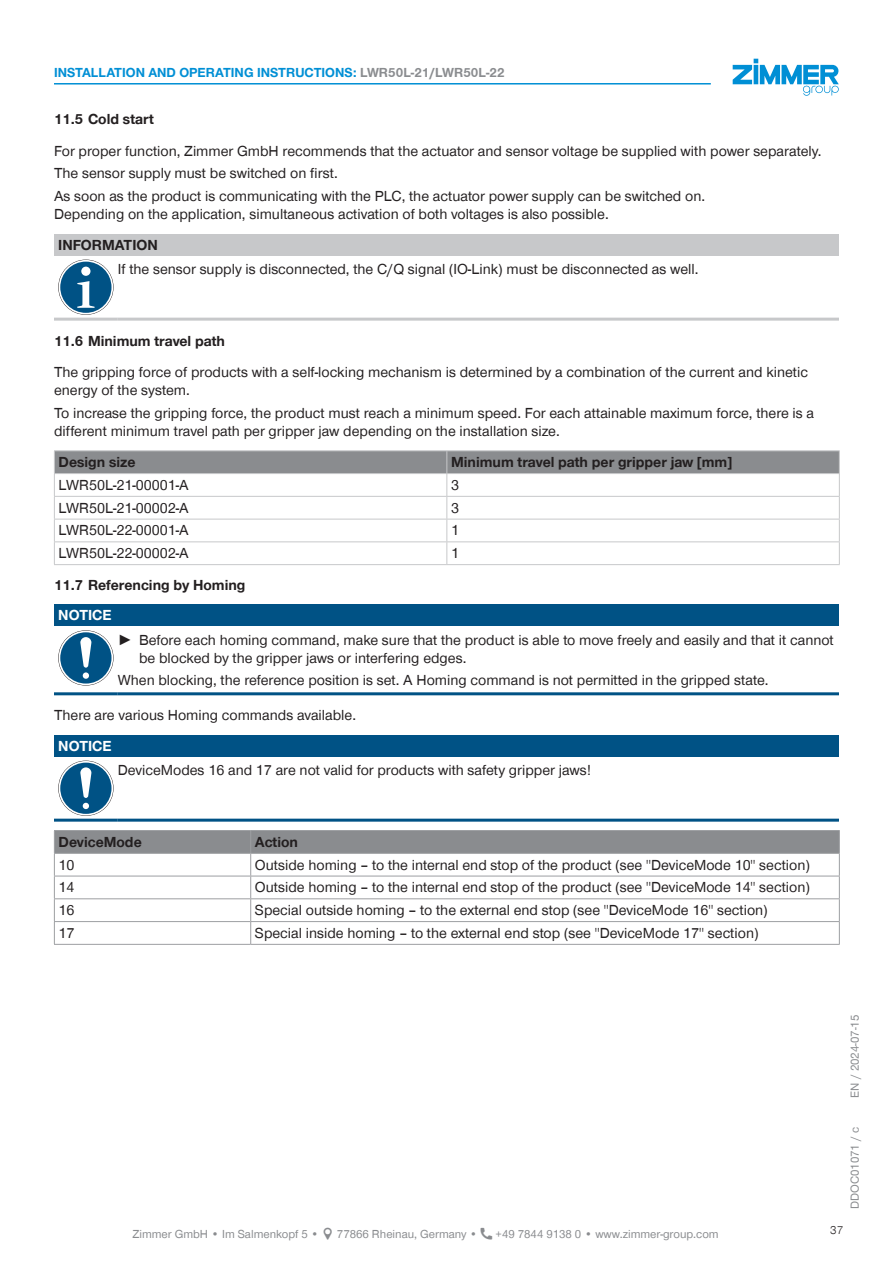
<style>
.page{position:relative;width:893px;height:1263px;background:#fff}
.page>*{position:absolute;margin:0;border:0;box-sizing:border-box;transform-origin:0 0}
.CB_AF_TD-Text{font:15px/18px "Zimmer Group Sans Global";color:#231f20}
.CB_AF_TD-Tabelle-linksbuendig{font:15px "Zimmer Group Sans Global";color:#231f20}
.CB_AF_TD-Text-2{font:700 15px "Zimmer Group Sans Global";color:#231f20}
.CB_AF_TD-Tabelle-linksbuendig-2{font:700 15px "Zimmer Group Sans Global";color:#231f20}
.CB_AF_TD-Signalwort{font:700 15px "Zimmer Group Sans Global";color:#fff}
.CB_AF_TD-Signalwort-2{font:700 15px "Zimmer Group Sans Global";color:#231f20}
.CB_AF_TD-Kopfzeile{font:700 13.5px "Zimmer Group Sans Global";color:#008fd5}
.CB_AF_TD-Fusszeile{font:12px "Zimmer Group Sans Global";color:#8a8c8f}
.CB_AF_TD-Seitenrand{font:12px "Zimmer Group Sans";color:#8a8c8f}
.CB_AF_Seitenzahl_rechts{font:300 12px "Zimmer Group Sans";color:#231f20}
.s1{color:#8a8c8f}
.s2{font-family:"Zimmer Group Sans"}
</style>
<div class="page">
<svg style="left:733px;top:59px;width:106px;height:37px"></svg>
<div style="left:54px;top:234px;width:785px;height:21px;background:#c7c8ca"></div>
<hr style="left:54px;top:318px;width:64px;height:3px;background:#c7c8ca">
<hr style="left:118px;top:318px;width:721px;height:3px;background:#c7c8ca">
<svg style="left:58px;top:260px;width:56px;height:55px"></svg>
<svg style="left:59px;top:260px;width:54px;height:54px"></svg>
<div style="left:60px;top:262px;width:52px;height:51px;background:#005285;border-radius:50%"></div>
<svg style="left:77px;top:281px;width:18px;height:27px"></svg>
<div style="left:81px;top:267px;width:9px;height:9px;background:#fff;border-radius:50%"></div>
<hr style="left:54px;top:450px;width:393px;height:1px;background:#c7c8ca">
<hr style="left:447px;top:450px;width:393px;height:1px;background:#c7c8ca">
<svg style="left:54px;top:451px;width:786px;height:113px"></svg>
<hr style="left:54px;top:564px;width:393px;height:1px;background:#c7c8ca">
<hr style="left:447px;top:564px;width:393px;height:1px;background:#c7c8ca">
<div style="left:54px;top:605px;width:785px;height:21px;background:#005285"></div>
<hr style="left:54px;top:692px;width:64px;height:3px;background:#005285">
<hr style="left:118px;top:692px;width:721px;height:3px;background:#005285">
<svg style="left:58px;top:630px;width:56px;height:55px"></svg>
<svg style="left:59px;top:631px;width:54px;height:54px"></svg>
<div style="left:60px;top:632px;width:52px;height:51px;background:#005285;border-radius:50%"></div>
<div style="left:83px;top:672px;width:6px;height:7px;background:#fff;border-radius:50%"></div>
<svg style="left:80px;top:637px;width:11px;height:31px"></svg>
<div style="left:54px;top:735px;width:785px;height:21px;background:#005285"></div>
<hr style="left:54px;top:819px;width:64px;height:3px;background:#005285">
<hr style="left:118px;top:819px;width:721px;height:3px;background:#005285">
<svg style="left:58px;top:761px;width:56px;height:55px"></svg>
<svg style="left:59px;top:761px;width:54px;height:54px"></svg>
<div style="left:60px;top:763px;width:52px;height:51px;background:#005285;border-radius:50%"></div>
<svg style="left:80px;top:767px;width:11px;height:42px"></svg>
<svg style="left:54px;top:830px;width:786px;height:114px"></svg>
<hr style="left:54px;top:944px;width:197px;height:1px;background:#9d9fa2">
<hr style="left:251px;top:944px;width:589px;height:1px;background:#9d9fa2">
<hr style="left:54px;top:83px;width:657px;height:2px;background:#008fd5">
<p class="CB_AF_TD-Kopfzeile" style="left:54px;top:65px;width:452px">INSTALLATION AND OPERATING INSTRUCTIONS: <span class="s1">LWR50L-21/LWR50L-22</span></p>
<p class="CB_AF_TD-Text-2" style="left:54px;top:110px;width:101px">11.5 Cold start</p>
<p class="CB_AF_TD-Text" style="left:54px;top:141px;width:769px">For proper function, Zimmer GmbH recommends that the actuator and sensor voltage be supplied with power separately.</p>
<p class="CB_AF_TD-Text" style="left:54px;top:164px;width:285px">The sensor supply must be switched on first.</p>
<p class="CB_AF_TD-Text" style="left:54px;top:187px;width:653px">As soon as the product is communicating with the PLC, the actuator power supply can be switched on.<br>Depending on the application, simultaneous activation of both voltages is also possible.</p>
<p class="CB_AF_TD-Signalwort-2" style="left:58px;top:236px;width:101px">INFORMATION</p>
<p class="CB_AF_TD-Text" style="left:118px;top:260px;width:582px">If the sensor supply is disconnected, the C/Q signal (IO-Link) must be disconnected as well.</p>
<p class="CB_AF_TD-Text-2" style="left:54px;top:332px;width:172px">11.6 Minimum travel path</p>
<p class="CB_AF_TD-Text" style="left:54px;top:363px;width:756px">The gripping force of products with a self-locking mechanism is determined by a combination of the current and kinetic energy of the system.</p>
<p class="CB_AF_TD-Text" style="left:54px;top:403px;width:762px">To increase the gripping force, the product must reach a minimum speed. For each attainable maximum force, there is a different minimum travel path per gripper jaw depending on the installation size.</p>
<p class="CB_AF_TD-Tabelle-linksbuendig-2" style="left:59px;top:453px;width:78px">Design size</p>
<p class="CB_AF_TD-Text-2" style="left:451px;top:453px;width:282px">Minimum travel path per gripper jaw [mm]</p>
<p class="CB_AF_TD-Tabelle-linksbuendig" style="left:59px;top:476px;width:132px">LWR50L-21-00001-A</p>
<p class="CB_AF_TD-Tabelle-linksbuendig" style="left:451px;top:476px;width:9px">3</p>
<p class="CB_AF_TD-Tabelle-linksbuendig" style="left:59px;top:499px;width:132px">LWR50L-21-00002-A</p>
<p class="CB_AF_TD-Tabelle-linksbuendig" style="left:451px;top:499px;width:9px">3</p>
<p class="CB_AF_TD-Tabelle-linksbuendig" style="left:59px;top:521px;width:132px">LWR50L-22-00001-A</p>
<p class="CB_AF_TD-Tabelle-linksbuendig" style="left:451px;top:521px;width:9px">1</p>
<p class="CB_AF_TD-Tabelle-linksbuendig" style="left:59px;top:544px;width:132px">LWR50L-22-00002-A</p>
<p class="CB_AF_TD-Tabelle-linksbuendig" style="left:451px;top:544px;width:9px">1</p>
<p class="CB_AF_TD-Text-2" style="left:54px;top:576px;width:193px">11.7 Referencing by Homing</p>
<p class="CB_AF_TD-Signalwort" style="left:58px;top:606px;width:55px">NOTICE</p>
<p class="CB_AF_TD-Text" style="left:139px;top:630px;width:696px;text-indent:-21px"><span class="s2">►</span> Before each homing command, make sure that the product is able to move freely and easily and that it cannot be blocked by the gripper jaws or interfering edges.</p>
<p class="CB_AF_TD-Text" style="left:118px;top:671px;width:652px">When blocking, the reference position is set. A Homing command is not permitted in the gripped state.</p>
<p class="CB_AF_TD-Text" style="left:54px;top:706px;width:304px">There are various Homing commands available.</p>
<p class="CB_AF_TD-Signalwort" style="left:58px;top:737px;width:55px">NOTICE</p>
<p class="CB_AF_TD-Text" style="left:118px;top:761px;width:475px">DeviceModes 16 and 17 are not valid for products with safety gripper jaws!</p>
<p class="CB_AF_TD-Tabelle-linksbuendig-2" style="left:59px;top:833px;width:85px">DeviceMode</p>
<p class="CB_AF_TD-Tabelle-linksbuendig-2" style="left:255px;top:833px;width:45px">Action</p>
<p class="CB_AF_TD-Tabelle-linksbuendig" style="left:59px;top:856px;width:17px">10</p>
<p class="CB_AF_TD-Tabelle-linksbuendig" style="left:255px;top:856px;width:556px">Outside homing – to the internal end stop of the product (see "DeviceMode 10" section)</p>
<p class="CB_AF_TD-Tabelle-linksbuendig" style="left:59px;top:878px;width:17px">14</p>
<p class="CB_AF_TD-Tabelle-linksbuendig" style="left:255px;top:878px;width:556px">Outside homing – to the internal end stop of the product (see "DeviceMode 14" section)</p>
<p class="CB_AF_TD-Tabelle-linksbuendig" style="left:59px;top:901px;width:17px">16</p>
<p class="CB_AF_TD-Tabelle-linksbuendig" style="left:255px;top:901px;width:514px">Special outside homing – to the external end stop (see "DeviceMode 16" section)</p>
<p class="CB_AF_TD-Tabelle-linksbuendig" style="left:59px;top:924px;width:17px">17</p>
<p class="CB_AF_TD-Tabelle-linksbuendig" style="left:255px;top:924px;width:505px">Special inside homing – to the external end stop (see "DeviceMode 17" section)</p>
<p class="CB_AF_TD-Fusszeile" style="left:132px;top:1227px;width:188px">Zimmer GmbH • Im Salmenkopf 5 •</p>
<p class="CB_AF_TD-Fusszeile" style="left:337px;top:1227px;width:142px">77866 Rheinau, Germany •</p>
<p class="CB_AF_TD-Fusszeile" style="left:496px;top:1227px;width:225px">+49 7844 9138 0 • www.zimmer-group.com</p>
<p class="CB_AF_TD-Seitenrand" style="left:847px;top:1097px;width:84px;rotate:-90deg">EN / 2024-07-15</p>
<p class="CB_AF_TD-Seitenrand" style="left:847px;top:1209px;width:83px;rotate:-90deg">DDOC01071 / c</p>
<p class="CB_AF_Seitenzahl_rechts" style="left:830px;top:1222px;width:15px">37</p>
</div>
